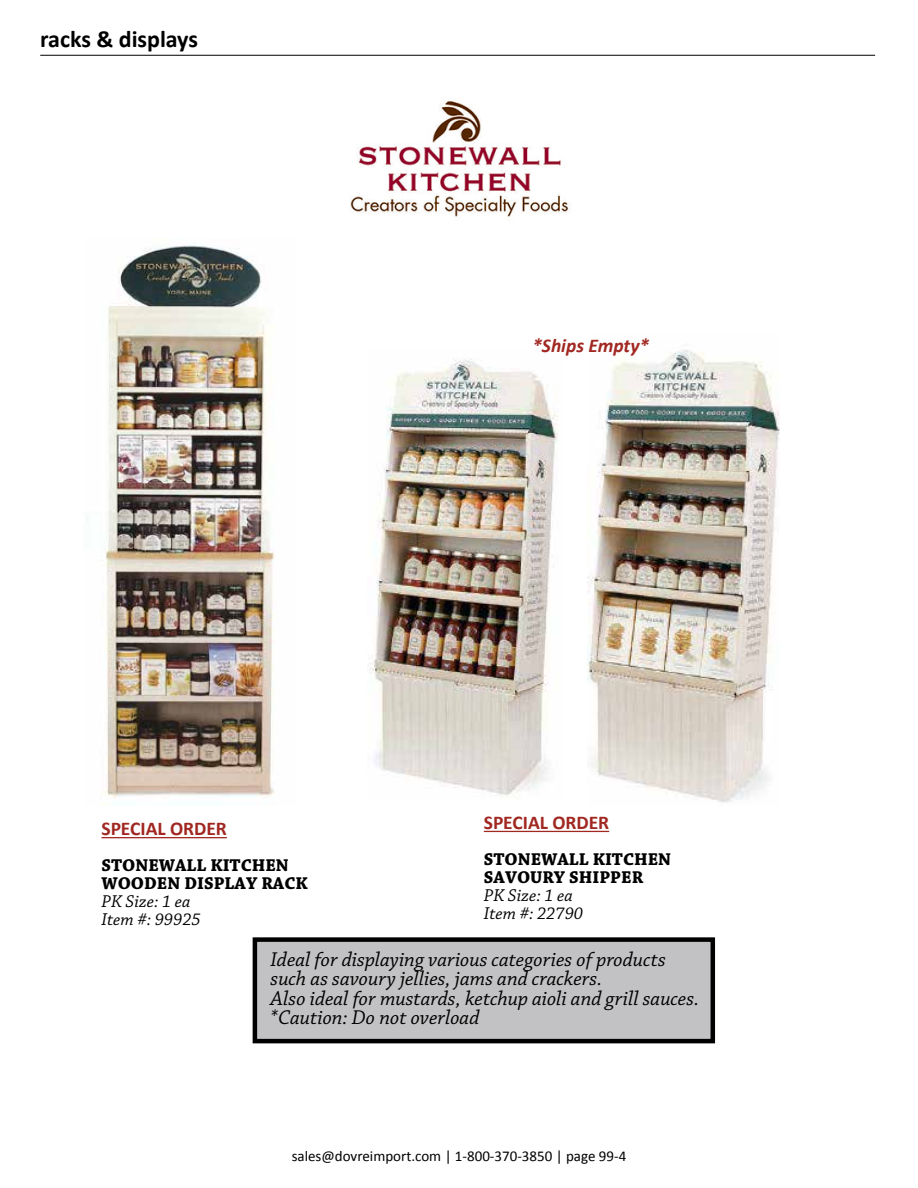
<style>
.page{position:relative;width:918px;height:1188px;background:#fff}
.page>*{position:absolute;margin:0;border:0;box-sizing:border-box;transform-origin:0 0}
.t1{font:700 24px "Calibri";color:#000}
.t2{font:italic 21px/19.5px "Chaparral Pro";color:#000}
.t3{font:700 19.5px "Calibri";color:#a12721}
.t4{font:italic 700 19.5px "Calibri";color:#a12721}
.t5{font:700 18px/18px "Chaparral Pro";color:#000}
.t6{font:italic 18px/18px "Chaparral Pro";color:#000}
.t7{font:15px "Calibri";color:#000}
</style>
<div class="page">
<hr style="left:40px;top:55px;width:835px;height:1px;background:#000">
<hr style="left:102px;top:837px;width:125px;height:1px;background:#a12721">
<img style="left:101px;top:245px;width:174px;height:553px">
<img style="left:350px;top:101px;width:219px;height:116px">
<img style="left:367px;top:359px;width:191px;height:439px">
<img style="left:588px;top:350px;width:192px;height:453px">
<hr style="left:484px;top:831px;width:125px;height:1px;background:#a12721">
<div style="left:255px;top:940px;width:458px;height:101px;background:#c2c2c4"></div>
<div style="left:253px;top:937px;width:462px;height:106px;border:4px solid #000"></div>
<p class="t1" style="left:40px;top:22px;width:159px">racks &amp; displays</p>
<p class="t4" style="left:533px;top:332px;width:118px">*Ships Empty*</p>
<p class="t3" style="left:102px;top:815px;width:127px">SPECIAL ORDER</p>
<p class="t5" style="left:102px;top:857px;width:208px">STONEWALL KITCHEN<br>WOODEN DISPLAY RACK</p>
<p class="t6" style="left:102px;top:894px;width:101px">PK Size: 1 ea<br>Item #: 99925</p>
<p class="t3" style="left:484px;top:809px;width:127px">SPECIAL ORDER</p>
<p class="t5" style="left:484px;top:851px;width:189px">STONEWALL KITCHEN<br>SAVOURY SHIPPER</p>
<p class="t6" style="left:484px;top:887px;width:101px">PK Size: 1 ea<br>Item #: 22790</p>
<p class="t2" style="left:271px;top:950px;width:430px">Ideal for displaying various categories of products such as savoury jellies, jams and crackers.<br>Also ideal for mustards, ketchup aioli and grill sauces. *Caution: Do not overload</p>
<p class="t7" style="left:292px;top:1146px;width:336px">sales@dovreimport.com | 1-800-370-3850 | page 99-4</p>
</div>
